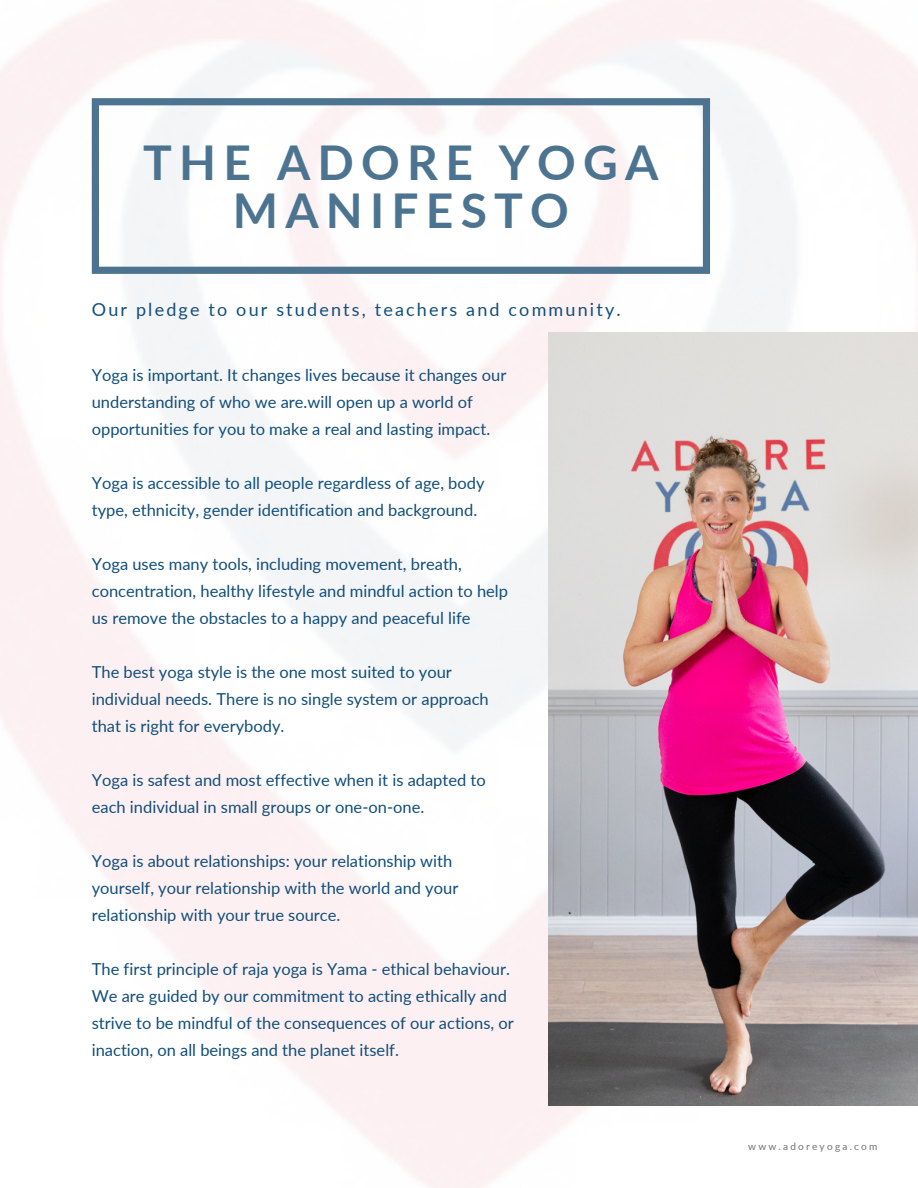
<style>
.page{position:relative;width:918px;height:1188px;background:#fff}
.page>*{position:absolute;margin:0;border:0;box-sizing:border-box;transform-origin:0 0}
.t1{font:700 48px/47.2px "Lato";letter-spacing:.15em;color:#4c7491;text-align:center}
.t2{font:18px "Lato";letter-spacing:.12em;color:#124e79}
.t3{font:16.5px/27px "Lato";color:#124e79}
.t4{font:10.05px "Lato";letter-spacing:.22em;color:#737373}
</style>
<div class="page">
<img style="left:0;top:0;width:918px;height:1188px">
<img style="left:548px;top:332px;width:370px;height:773px">
<svg style="left:92px;top:98px;width:618px;height:176px"></svg>
<h1 class="t1" style="left:143px;top:138px;width:517px">THE ADORE YOGA<br>MANIFESTO</h1>
<p class="t2" style="left:92px;top:298px;width:530px">Our pledge to our students, teachers and community.</p>
<p class="t3" style="left:92px;top:361px;width:416px">Yoga is important. It changes lives because it changes our understanding of who we are.will open up a world of opportunities for you to make a real and lasting impact.</p>
<p class="t3" style="left:92px;top:469px;width:394px">Yoga is accessible to all people regardless of age, body type, ethnicity, gender identification and background.</p>
<p class="t3" style="left:92px;top:550px;width:418px">Yoga uses many tools, including movement, breath, concentration, healthy lifestyle and mindful action to help us remove the obstacles to a happy and peaceful life</p>
<p class="t3" style="left:92px;top:658px;width:399px">The best yoga style is the one most suited to your individual needs. There is no single system or approach that is right for everybody.</p>
<p class="t3" style="left:92px;top:766px;width:396px">Yoga is safest and most effective when it is adapted to each individual in small groups or one-on-one.</p>
<p class="t3" style="left:92px;top:847px;width:368px">Yoga is about relationships: your relationship with yourself, your relationship with the world and your relationship with your true source.</p>
<p class="t3" style="left:92px;top:955px;width:424px">The first principle of raja yoga is Yama - ethical behaviour.<br>We are guided by our commitment to acting ethically and strive to be mindful of the consequences of our actions, or inaction, on all beings and the planet itself.</p>
<p class="t4" style="left:748px;top:1140px;width:131px">www.adoreyoga.com</p>
</div>
